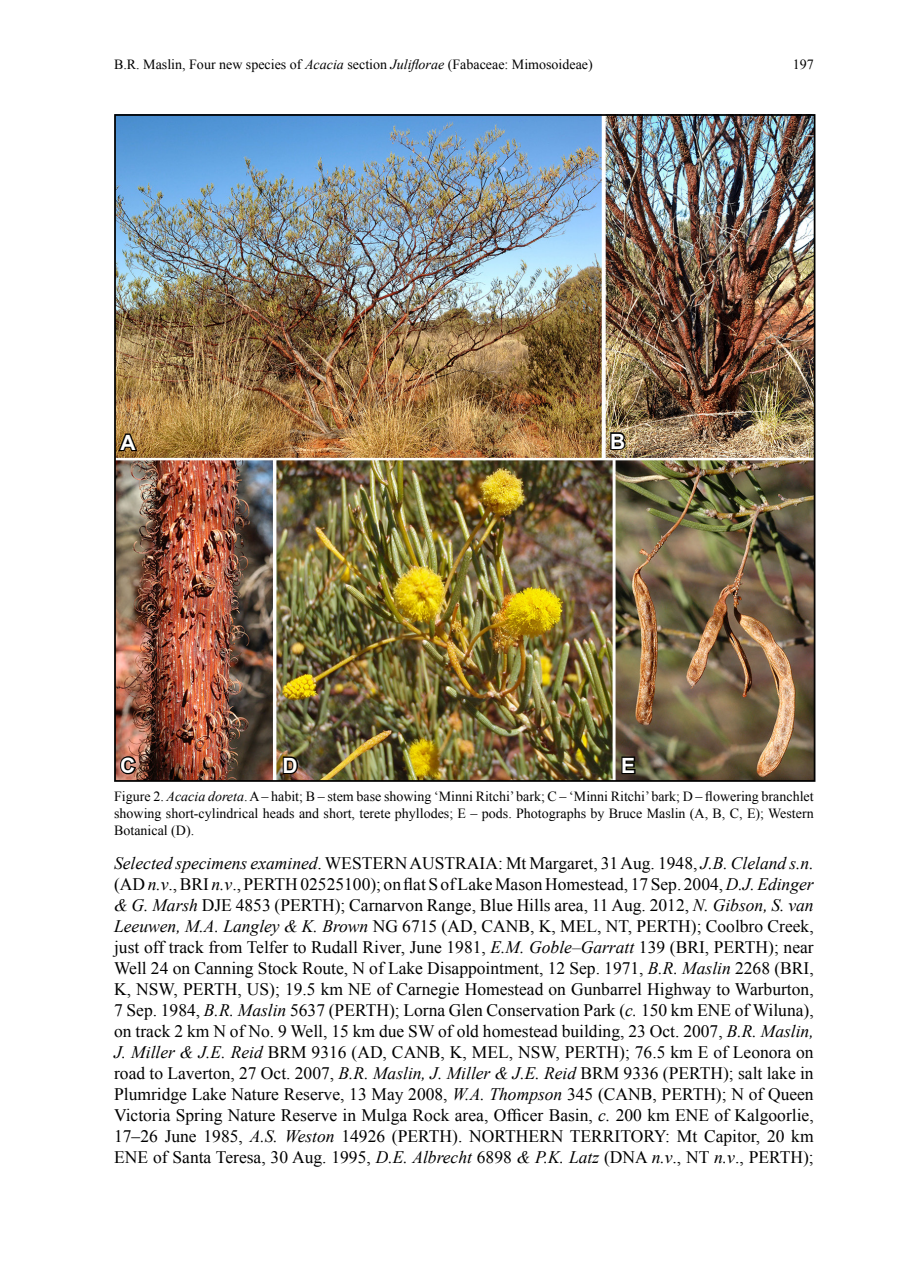
<style>
.page{position:relative;width:903px;height:1270px;background:#fff}
.page>*{position:absolute;margin:0;border:0;box-sizing:border-box;transform-origin:0 0}
.t1{font:700 21px "Arial";color:#fff}
.nBody{font:17.5px/21px "Times New Roman";color:#000;text-align:justify}
.nFigureCaption{font:14px/16.8px "Times New Roman";color:#000;text-align:justify}
.s1{font-style:italic}
</style>
<div class="page">
<img style="left:117px;top:117px;width:695px;height:662px">
<svg style="left:116px;top:431px;width:23px;height:21px"></svg>
<svg style="left:609px;top:430px;width:18px;height:21px"></svg>
<svg style="left:118px;top:754px;width:20px;height:22px"></svg>
<svg style="left:281px;top:755px;width:19px;height:20px"></svg>
<svg style="left:620px;top:755px;width:17px;height:20px"></svg>
<p class="nFigureCaption" style="left:114px;top:56px;width:480px">B.R. Maslin, Four new species of <span class="s1">Acacia</span> section <span class="s1">Juliflorae</span> (Fabaceae: Mimosoideae)</p>
<p class="nFigureCaption" style="left:793px;top:56px;width:22px">197</p>
<p class="t1" style="left:120px;top:428px;width:17px">A</p>
<p class="t1" style="left:610px;top:427px;width:17px">B</p>
<p class="t1" style="left:120px;top:751px;width:17px">C</p>
<p class="t1" style="left:283px;top:751px;width:17px">D</p>
<p class="t1" style="left:621px;top:751px;width:16px">E</p>
<p class="nFigureCaption" style="left:114px;top:788px;width:701px">Figure 2. <span class="s1">Acacia doreta</span>. A – habit; B – stem base showing ‘Minni Ritchi’ bark; C – ‘Minni Ritchi’ bark; D – flowering branchlet showing short-cylindrical heads and short, terete phyllodes; E – pods. Photographs by Bruce Maslin (A, B, C, E); Western Botanical (D).</p>
<p class="nBody" style="left:114px;top:852px;width:701px"><span class="s1">Selected specimens examined</span>. WESTERN AUSTRAIA: Mt Margaret, 31 Aug. 1948, <span class="s1">J.B. Cleland s.n. </span>(AD <span class="s1">n.v</span>., BRI <span class="s1">n.v</span>., PERTH 02525100); on flat S of Lake Mason Homestead, 17 Sep. 2004, <span class="s1">D.J. Edinger &amp; G. Marsh</span> DJE 4853 (PERTH); Carnarvon Range, Blue Hills area, 11 Aug. 2012, <span class="s1">N. Gibson, S. van Leeuwen, M.A. Langley &amp; K. Brown</span> NG 6715 (AD, CANB, K, MEL, NT, PERTH); Coolbro Creek, just off track from Telfer to Rudall River, June 1981, <span class="s1">E.M. Goble–Garratt</span> 139 (BRI, PERTH); near Well 24 on Canning Stock Route, N of Lake Disappointment, 12 Sep. 1971, <span class="s1">B.R. Maslin</span> 2268 (BRI, K, NSW, PERTH, US); 19.5 km NE of Carnegie Homestead on Gunbarrel Highway to Warburton, 7 Sep. 1984, <span class="s1">B.R. Maslin</span> 5637 (PERTH); Lorna Glen Conservation Park (<span class="s1">c.</span> 150 km ENE of Wiluna), on track 2 km N of No. 9 Well, 15 km due SW of old homestead building, 23 Oct. 2007, <span class="s1">B.R. Maslin, J. Miller &amp; J.E. Reid</span> BRM 9316 (AD, CANB, K, MEL, NSW, PERTH); 76.5 km E of Leonora on road to Laverton, 27 Oct. 2007, <span class="s1">B.R. Maslin, J. Miller &amp; J.E. Reid</span> BRM 9336 (PERTH); salt lake in Plumridge Lake Nature Reserve, 13 May 2008, <span class="s1">W.A. Thompson</span> 345 (CANB, PERTH); N of Queen Victoria Spring Nature Reserve in Mulga Rock area, Officer Basin, <span class="s1">c.</span> 200 km ENE of Kalgoorlie, 17–26 June 1985, <span class="s1">A.S. Weston</span> 14926 (PERTH). NORTHERN TERRITORY: Mt Capitor, 20 km ENE of Santa Teresa, 30 Aug. 1995, <span class="s1">D.E. Albrecht</span> 6898 <span class="s1">&amp; P.K. Latz</span> (DNA <span class="s1">n.v</span>., NT <span class="s1">n.v</span>., PERTH);</p>
</div>
